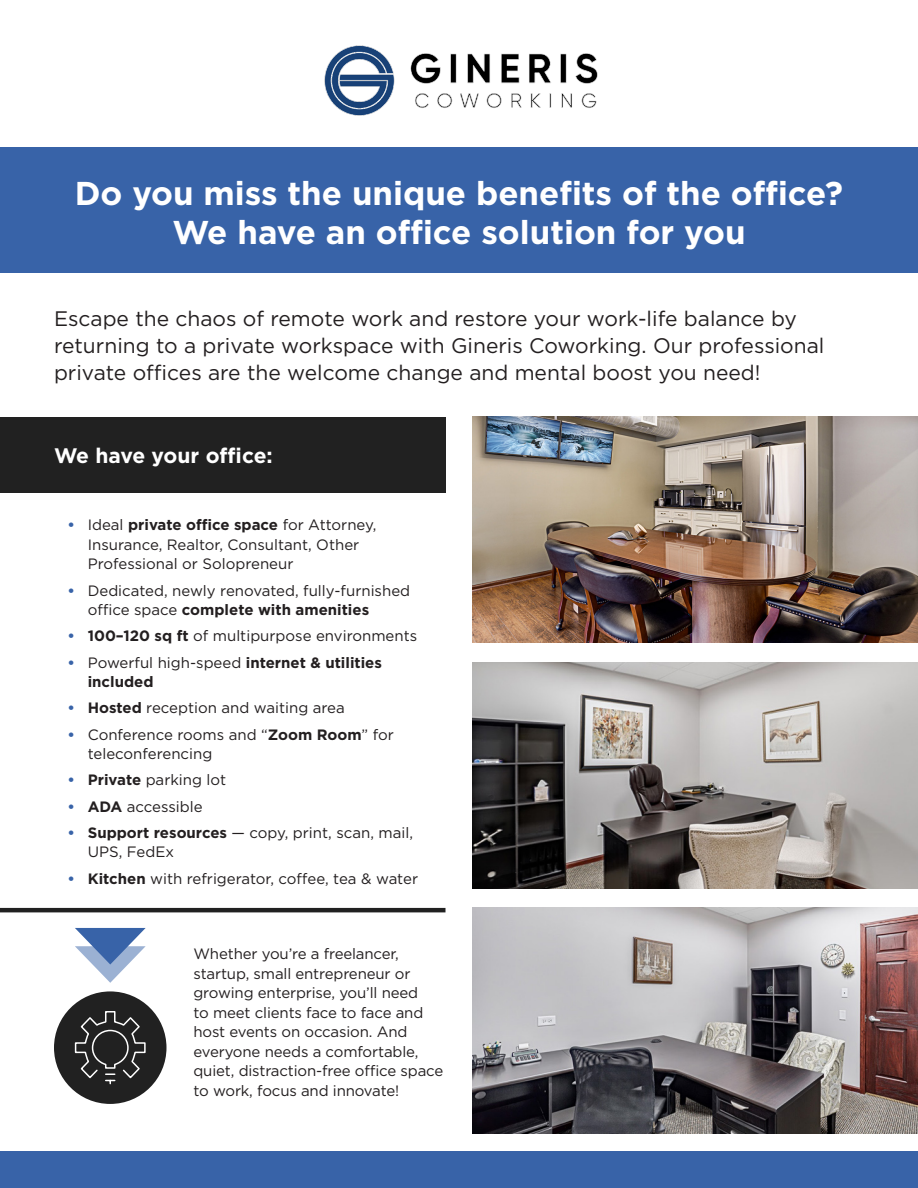
<style>
.page{position:relative;width:918px;height:1188px;background:#fff}
.page>*{position:absolute;margin:0;border:0;box-sizing:border-box;transform-origin:0 0}
.t1{font:700 33px/39.6px "Gotham";color:#fff;text-align:center}
.Intro{font:21px/27px "Gotham";color:#231f20}
.Subhead{font:700 21px "Gotham";letter-spacing:-.015em;color:#fff}
.Body{font:15px/19.5px "Gotham";letter-spacing:-.01em;color:#231f20}
.t2{font:700 15px/19.5px "Gotham";color:#231f20}
.s1{font-weight:700;color:#3863a8}
.s2{font-weight:700}
.s3{color:#3863a8}
.s4{font-weight:400}
</style>
<div class="page">
<div style="left:0;top:417px;width:446px;height:75px;background:#212121"></div>
<div style="left:0;top:148px;width:918px;height:125px;background:#3863a8"></div>
<div style="left:0;top:1151px;width:918px;height:37px;background:#3863a8"></div>
<img style="left:324px;top:45px;width:274px;height:71px">
<img style="left:472px;top:417px;width:446px;height:226px">
<img style="left:472px;top:662px;width:446px;height:226px">
<img style="left:472px;top:908px;width:446px;height:226px">
<hr style="left:0;top:908px;width:446px;height:4px;background:#212121">
<div style="left:54px;top:991px;width:112px;height:113px;background:#212121;border-radius:50%"></div>
<svg style="left:75px;top:928px;width:71px;height:55px"></svg>
<svg style="left:74px;top:1011px;width:72px;height:74px"></svg>
<p class="t1" style="left:75px;top:173px;width:770px">Do you miss the unique benefits of the office?<br>We have an office solution for you</p>
<p class="Intro" style="left:54px;top:305px;width:772px">Escape the chaos of remote work and restore your work-life balance by returning to a private workspace with Gineris Coworking. Our professional private offices are the welcome change and mental boost you need!</p>
<p class="Subhead" style="left:54px;top:442px;width:220px">We have your office:</p>
<p class="Body" style="left:88px;top:515px;width:290px;text-indent:-20px"><span class="s1">•</span> Ideal <span class="s2">private office space</span> for Attorney,<br>Insurance, Realtor, Consultant, Other<br>Professional or Solopreneur</p>
<p class="Body" style="left:88px;top:581px;width:324px;text-indent:-20px"><span class="s1">•</span> Dedicated, newly renovated, fully-furnished office space <span class="s2">complete with amenities</span></p>
<p class="Body" style="left:68px;top:626px;width:351px"><span class="s1">•</span> <span class="s2">100–120 sq ft</span> of multipurpose environments</p>
<p class="t2" style="left:88px;top:652px;width:296px;text-indent:-20px"><span class="s3">•</span> <span class="s4">Powerful high-speed</span> internet &amp; utilities included</p>
<p class="Body" style="left:68px;top:698px;width:279px"><span class="s1">•</span> <span class="s2">Hosted</span> reception and waiting area</p>
<p class="Body" style="left:88px;top:725px;width:308px;text-indent:-20px"><span class="s1">•</span> Conference rooms and “<span class="s2">Zoom Room</span>” for teleconferencing</p>
<p class="Body" style="left:68px;top:770px;width:160px"><span class="s1">•</span> <span class="s2">Private</span> parking lot</p>
<p class="Body" style="left:68px;top:797px;width:137px"><span class="s1">•</span> <span class="s2">ADA</span> accessible</p>
<p class="Body" style="left:88px;top:823px;width:327px;text-indent:-20px"><span class="s1">•</span> <span class="s2">Support resources</span> — copy, print, scan, mail,<br>UPS, FedEx</p>
<p class="Body" style="left:68px;top:869px;width:352px"><span class="s1">•</span> <span class="s2">Kitchen</span> with refrigerator, coffee, tea &amp; water</p>
<p class="Body" style="left:194px;top:944px;width:251px">Whether you’re a freelancer, startup, small entrepreneur or growing enterprise, you’ll need<br>to meet clients face to face and host events on occasion. And everyone needs a comfortable, quiet, distraction-free office space to work, focus and innovate!</p>
</div>
